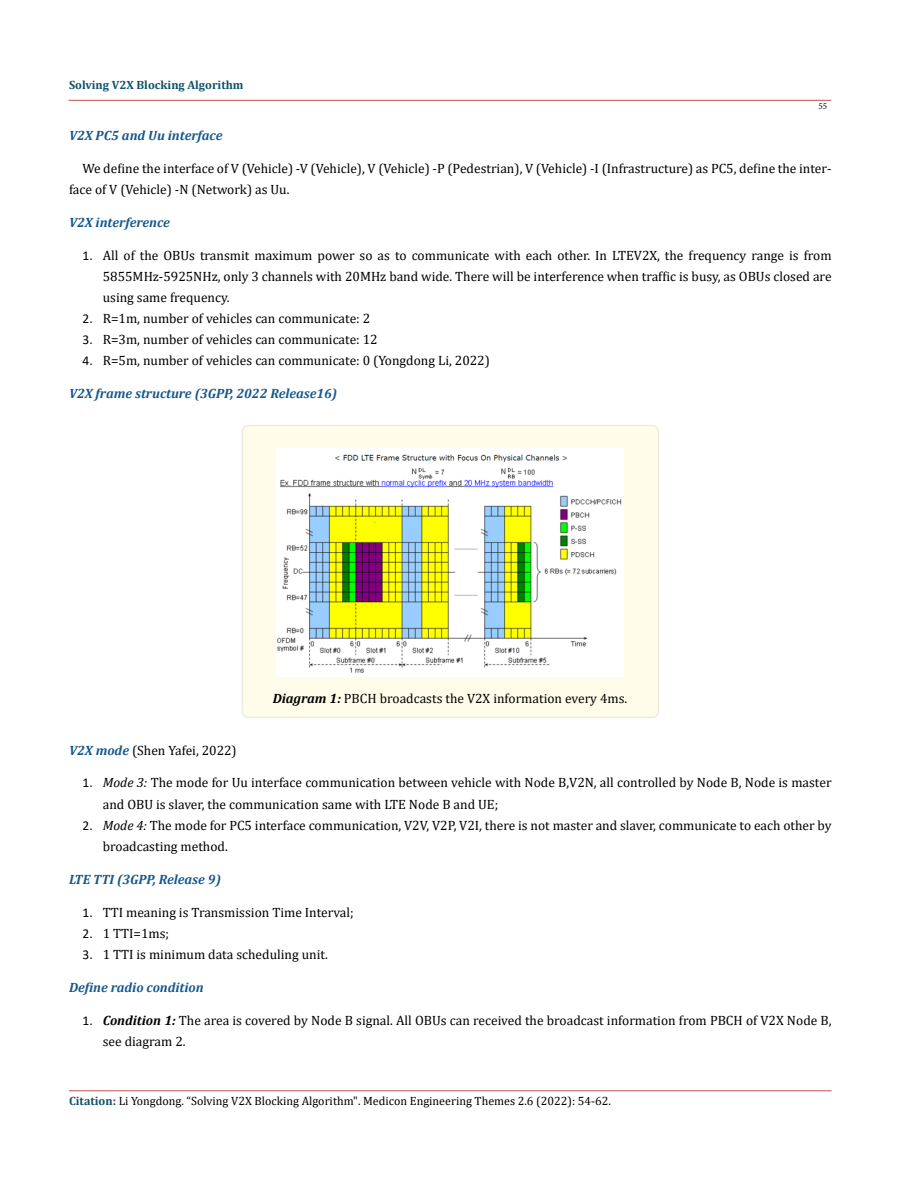
<style>
.page{position:relative;width:900px;height:1188px;background:#fff}
.page>*{position:absolute;margin:0;border:0;box-sizing:border-box;transform-origin:0 0}
.t1{font:13.5px/21px "Cambria";color:#000}
.t2{font:italic 700 13.5px "Cambria";color:#15588c}
.t3{font:12px "Cambria";color:#000}
.t4{font:700 12px "Cambria";color:#0e536a}
.t5{font:9px "Minion Pro";color:#000}
.s1{font-family:"Calibri"}
.s2{font-weight:700;font-style:italic}
.s3{font-weight:700;font-style:italic;color:#15588c}
.s4{font-style:italic}
.s5{font-weight:700;color:#0e536a}
.s6{font-weight:700;color:#173e88}
</style>
<div class="page">
<hr style="left:69px;top:1091px;width:763px;height:1px;background:#c0504d">
<hr style="left:69px;top:100px;width:762px;height:1px;background:#c0504d">
<div style="left:242px;top:426px;width:416px;height:291px;background:#fffde9;border-radius:6px"></div>
<div style="left:242px;top:425px;width:417px;height:293px;border:2px solid #eeece1;border-radius:6px"></div>
<img style="left:277px;top:448px;width:346px;height:229px">
<p class="t4" style="left:69px;top:77px;width:176px">Solving V2X Blocking Algorithm</p>
<p class="t5" style="left:818px;top:100px;width:10px">55</p>
<p class="t2" style="left:69px;top:126px;width:155px">V2X PC5 and Uu interface</p>
<p class="t1" style="left:69px;top:158px;width:764px;text-indent:13px">We define the interface of V (Vehicle) -V (Vehicle), V (Vehicle) -P (Pedestrian), V (Vehicle) -I (Infrastructure) as PC5, define the inter&shy;face of V (Vehicle) -N (Network) as Uu.</p>
<p class="t2" style="left:69px;top:213px;width:102px">V2X interference</p>
<p class="t1" style="left:103px;top:245px;width:730px;text-align:justify;text-indent:-20px"><span class="s1">1.</span> All of the OBUs transmit maximum power so as to communicate with each other. In LTEV2X, the frequency range is from 5855MHz-5925NHz, only 3 channels with 20MHz band wide. There will be interference when traffic is busy, as OBUs closed are using same frequency.</p>
<p class="t1" style="left:82px;top:308px;width:289px"><span class="s1">2.</span> R=1m, number of vehicles can communicate: 2</p>
<p class="t1" style="left:82px;top:329px;width:297px"><span class="s1">3.</span> R=3m, number of vehicles can communicate: 12</p>
<p class="t1" style="left:82px;top:350px;width:409px"><span class="s1">4.</span> R=5m, number of vehicles can communicate: 0 (Yongdong Li, 2022)</p>
<p class="t2" style="left:69px;top:384px;width:270px">V2X frame structure (3GPP, 2022 Release16)</p>
<p class="t1" style="left:273px;top:688px;width:356px"><span class="s2">Diagram 1:</span> PBCH broadcasts the V2X information every 4ms.</p>
<p class="t1" style="left:69px;top:739px;width:169px"><span class="s3">V2X mode</span> (Shen Yafei, 2022)</p>
<p class="t1" style="left:103px;top:772px;width:730px;text-indent:-20px"><span class="s1">1.</span> <span class="s4">Mode 3:</span> The mode for Uu interface communication between vehicle with Node B,V2N, all controlled by Node B, Node is master and OBU is slaver, the communication same with LTE Node B and UE;</p>
<p class="t1" style="left:103px;top:814px;width:730px;text-indent:-20px"><span class="s1">2.</span> <span class="s4">Mode 4:</span> The mode for PC5 interface communication, V2V, V2P, V2I, there is not master and slaver, communicate to each other by broadcasting method.</p>
<p class="t2" style="left:69px;top:869px;width:154px">LTE TTI (3GPP, Release 9)</p>
<p class="t1" style="left:83px;top:901px;width:273px"><span class="s1">1.</span> TTI meaning is Transmission Time Interval;</p>
<p class="t1" style="left:83px;top:922px;width:88px"><span class="s1">2.</span> 1 TTI=1ms;</p>
<p class="t1" style="left:83px;top:943px;width:247px"><span class="s1">3.</span> 1 TTI is minimum data scheduling unit.</p>
<p class="t2" style="left:69px;top:977px;width:136px">Define radio condition</p>
<p class="t1" style="left:103px;top:1009px;width:730px;text-indent:-20px"><span class="s1">1.</span> <span class="s2">Condition 1:</span> The area is covered by Node B signal. All OBUs can received the broadcast information from PBCH of V2X Node B, see diagram 2.</p>
<p class="t3" style="left:69px;top:1094px;width:543px"><span class="s5">Citation</span><span class="s6">:</span> Li Yongdong. “Solving V2X Blocking Algorithm". Medicon Engineering Themes 2.6 (2022): 54-62.</p>
</div>
